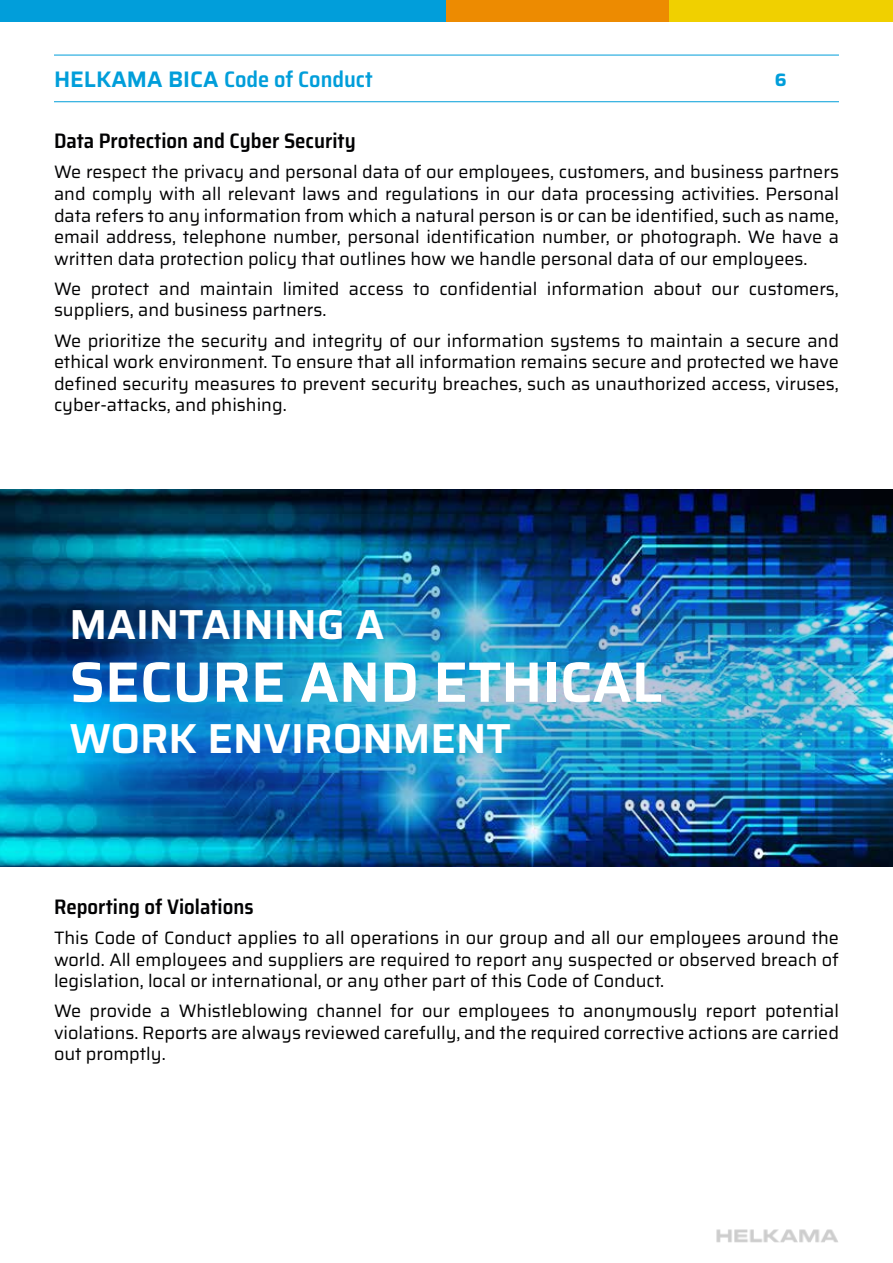
<style>
.page{position:relative;width:893px;height:1263px;background:#fff}
.page>*{position:absolute;margin:0;border:0;box-sizing:border-box;transform-origin:0 0}
.t1{font:600 57px "Saira";color:#fff}
.t2{font:600 42px "Saira";color:#fff}
.t3{font:600 semi-condensed 22.5px "Saira";color:#019eda}
.t4{font:600 semi-condensed 21px "Saira";color:#020203}
.t5{font:18px/21.6px "Saira";color:#000;text-align:justify}
.t6{font:18px/21.6px "Saira";color:#020203;text-align:justify}
.t7{font:700 18px "Saira";color:#019eda}
.s1{font-stretch:normal}
</style>
<div class="page">
<img style="left:0;top:490px;width:893px;height:376px">
<img style="left:94px;top:550px;width:799px;height:276px">
<img style="left:716px;top:1229px;width:122px;height:13px">
<div style="left:0;top:0;width:446px;height:21px;background:#019eda"></div>
<div style="left:446px;top:0;width:224px;height:21px;background:#ed8b01"></div>
<div style="left:670px;top:0;width:223px;height:21px;background:#f0d000"></div>
<hr style="left:54px;top:55px;width:785px;height:1px;background:#019eda">
<hr style="left:54px;top:101px;width:785px;height:1px;background:#019eda">
<p class="t3" style="left:54px;top:62px;width:320px"><span class="s1">HELKAMA BICA</span> Code of Conduct</p>
<p class="t7" style="left:775px;top:66px;width:13px">6</p>
<p class="t4" style="left:54px;top:125px;width:303px">Data Protection and Cyber Security</p>
<p class="t6" style="left:54px;top:161px;width:786px">We respect the privacy and personal data of our employees, customers, and business partners and comply with all relevant laws and regulations in our data processing activities. Personal data refers to any information from which a natural person is or can be identified, such as name, email address, telephone number, personal identification number, or photograph. We have a written data protection policy that outlines how we handle personal data of our employees.</p>
<p class="t6" style="left:54px;top:277px;width:786px">We protect and maintain limited access to confidential information about our customers, suppliers, and business partners.</p>
<p class="t5" style="left:54px;top:329px;width:786px">We prioritize the security and integrity of our information systems to maintain a secure and ethical work environment. To ensure that all information remains secure and protected we have defined security measures to prevent security breaches, such as unauthorized access, viruses, cyber-attacks, and phishing.</p>
<h2 class="t2" style="left:70px;top:592px;width:316px">MAINTAINING A</h2>
<h1 class="t1" style="left:70px;top:638px;width:594px">SECURE AND ETHICAL</h1>
<h2 class="t2" style="left:70px;top:706px;width:443px">WORK ENVIRONMENT</h2>
<p class="t4" style="left:54px;top:890px;width:201px">Reporting of Violations</p>
<p class="t5" style="left:54px;top:926px;width:786px">This Code of Conduct applies to all operations in our group and all our employees around the world. All employees and suppliers are required to report any suspected or observed breach of legislation, local or international, or any other part of this Code of Conduct.</p>
<p class="t5" style="left:54px;top:1000px;width:786px">We provide a Whistleblowing channel for our employees to anonymously report potential violations. Reports are always reviewed carefully, and the required corrective actions are carried out promptly.</p>
</div>
